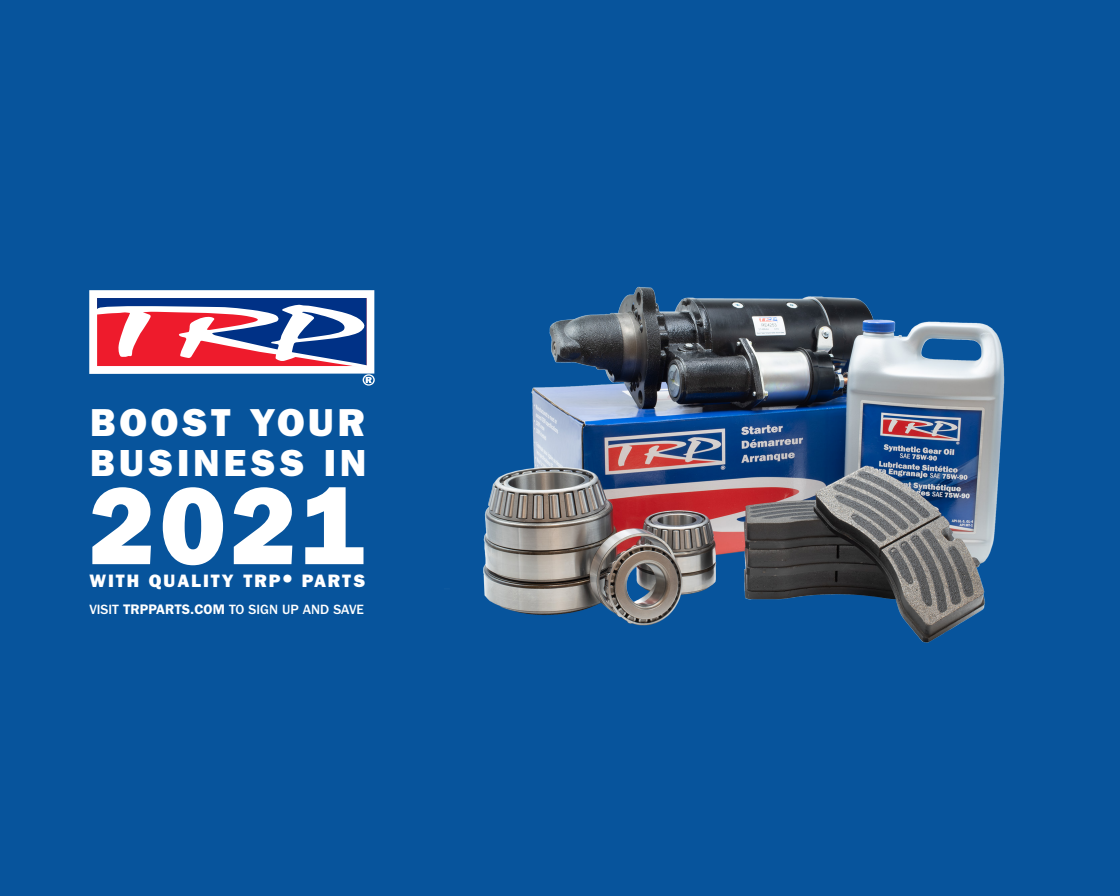
<style>
.page{position:relative;width:1120px;height:896px;background:#07549c}
.page>*{position:absolute;margin:0;border:0;box-sizing:border-box;transform-origin:0 0}
.t1{font:800 110.51px "Franklin Gothic";color:#fff}
.t2{font:800 39.2px "Franklin Gothic";letter-spacing:.09em;color:#fff}
.t3{font:800 37.89px "Franklin Gothic";letter-spacing:.105em;color:#fff}
.t4{font:800 18.03px "Franklin Gothic";letter-spacing:.115em;color:#fff}
.t5{font:500 13.91px "Franklin Gothic";color:#fff}
.s1{font-weight:600}
</style>
<div class="page">
<svg style="left:89px;top:290px;width:286px;height:96px;background:#a183a4"></svg>
<img style="left:483px;top:286px;width:522px;height:357px">
<p class="t2" style="left:90px;top:399px;width:276px">BOOST YOUR</p>
<p class="t3" style="left:90px;top:441px;width:278px">BUSINESS IN</p>
<p class="t1" style="left:89px;top:461px;width:280px">2021</p>
<p class="t4" style="left:89px;top:570px;width:277px">WITH QUALITY TRP® PARTS</p>
<p class="t5" style="left:89px;top:602px;width:276px">VISIT <span class="s1">TRPPARTS.COM</span> TO SIGN UP AND SAVE</p>
</div>
